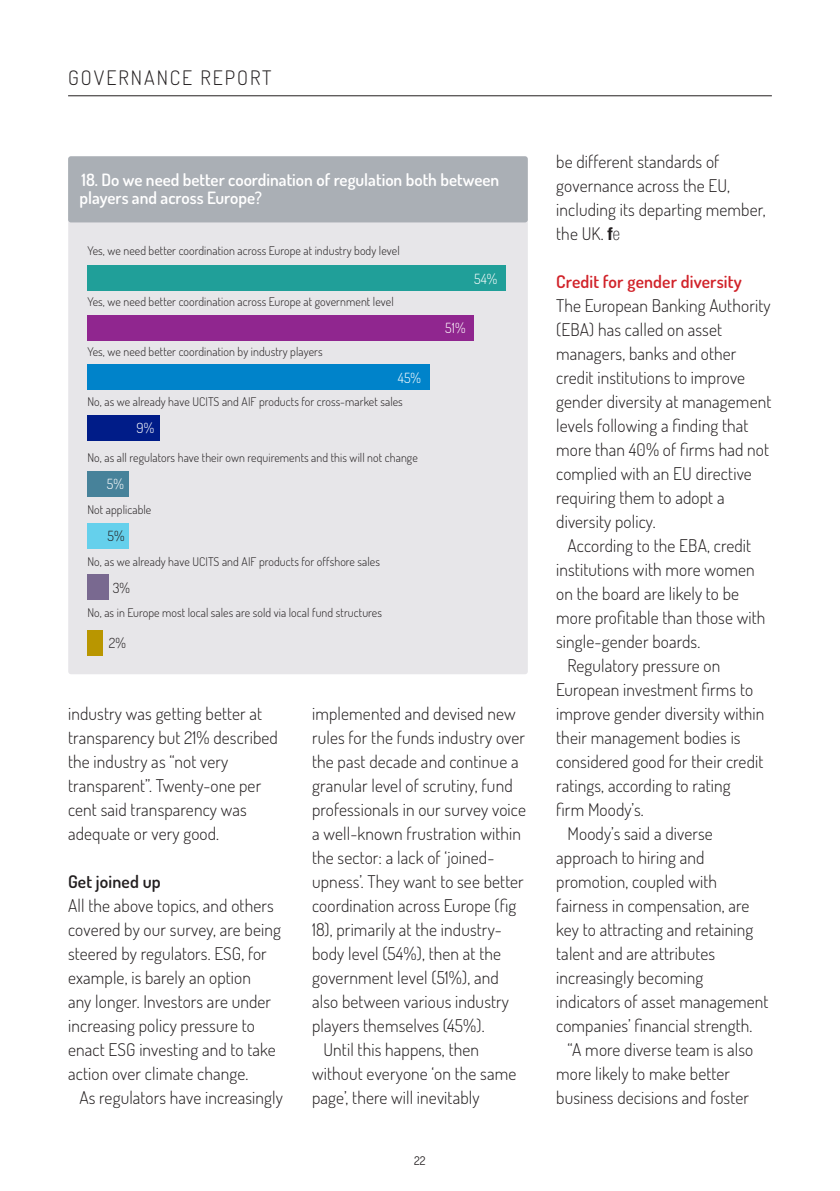
<style>
.page{position:relative;width:840px;height:1191px;background:#fff}
.page>*{position:absolute;margin:0;border:0;box-sizing:border-box;transform-origin:0 0}
.t1{font:300 20px "Dosis";letter-spacing:.1em;color:#231f20}
.t2{font:300 17.6px/24px "Dosis";letter-spacing:.01em;color:#231f20}
.t3{font:600 17.6px "Dosis";letter-spacing:.01em;color:#d1232a}
.t4{font:600 17.6px "Dosis";letter-spacing:.01em;color:#231f20}
.t5{font:600 17px/18px "Dosis";color:#fff}
.t6{font:300 14px "Dosis";color:#fff}
.t7{font:300 14px "Dosis";color:#231f20}
.t8{font:300 12px "Dosis";letter-spacing:.005em;color:#231f20}
.t9{font:12px "Dosis";color:#231f20}
.s1{font-family:"Helvetica Neue LT Std";font-weight:700;font-stretch:condensed}
.s2{font-family:"Helvetica Neue LT Std";font-weight:100;font-stretch:condensed}
</style>
<div class="page">
<hr style="left:68px;top:95px;width:703px;height:1px;background:#231f20">
<div style="left:68px;top:217px;width:459px;height:457px;background:#e7e6e9;border-radius:3px"></div>
<div style="left:87px;top:364px;width:342px;height:26px;background:#0083ca"></div>
<div style="left:87px;top:265px;width:419px;height:26px;background:#209f99"></div>
<div style="left:87px;top:315px;width:387px;height:25px;background:#90268f"></div>
<div style="left:87px;top:415px;width:73px;height:26px;background:#001c88"></div>
<div style="left:87px;top:471px;width:42px;height:25px;background:#47829a"></div>
<div style="left:87px;top:523px;width:42px;height:25px;background:#65d0ec"></div>
<div style="left:87px;top:575px;width:21px;height:25px;background:#796990"></div>
<div style="left:87px;top:630px;width:16px;height:25px;background:#b99600"></div>
<div style="left:68px;top:156px;width:459px;height:66px;background:#aaafb5;border-radius:3px"></div>
<p class="t1" style="left:68px;top:65px;width:205px">GOVERNANCE REPORT</p>
<p class="t5" style="left:79px;top:170px;width:421px">18. Do we need better coordination of regulation both between players and across Europe?</p>
<p class="t8" style="left:87px;top:243px;width:313px">Yes, we need better coordination across Europe at industry body level</p>
<p class="t8" style="left:87px;top:293px;width:307px">Yes, we need better coordination across Europe at government level</p>
<p class="t8" style="left:87px;top:343px;width:236px">Yes, we need better coordination by industry players</p>
<p class="t8" style="left:87px;top:394px;width:316px">No, as we already have UCITS and AIF products for cross-market sales</p>
<p class="t6" style="left:397px;top:368px;width:25px">45%</p>
<p class="t6" style="left:136px;top:419px;width:19px">9%</p>
<p class="t8" style="left:87px;top:449px;width:331px">No, as all regulators have their own requirements and this will not change</p>
<p class="t6" style="left:107px;top:475px;width:19px">5%</p>
<p class="t8" style="left:87px;top:501px;width:65px">Not applicable</p>
<p class="t7" style="left:107px;top:526px;width:19px">5%</p>
<p class="t8" style="left:87px;top:553px;width:294px">No, as we already have UCITS and AIF products for offshore sales</p>
<p class="t7" style="left:113px;top:579px;width:19px">3%</p>
<p class="t8" style="left:87px;top:604px;width:296px">No, as in Europe most local sales are sold via local fund structures</p>
<p class="t7" style="left:109px;top:634px;width:19px">2%</p>
<p class="t6" style="left:474px;top:269px;width:25px">54%</p>
<p class="t6" style="left:445px;top:318px;width:22px">51%</p>
<p class="t2" style="left:68px;top:701px;width:211px">industry was getting better at transparency but 21% described the industry as “not very transparent”. Twenty-one per cent said transparency was adequate or very good.</p>
<p class="t4" style="left:68px;top:870px;width:94px">Get joined up</p>
<p class="t2" style="left:68px;top:893px;width:214px">All the above topics, and others covered by our survey, are being steered by regulators. ESG, for example, is barely an option<br>any longer. Investors are under increasing policy pressure to enact ESG investing and to take action over climate change.</p>
<p class="t2" style="left:79px;top:1085px;width:205px">As regulators have increasingly</p>
<p class="t2" style="left:312px;top:701px;width:215px">implemented and devised new rules for the funds industry over the past decade and continue a granular level of scrutiny, fund professionals in our survey voice a well-known frustration within the sector: a lack of ‘joined&shy;upness’. They want to see better coordination across Europe (fig<br>18), primarily at the industry&shy;body level (54%), then at the government level (51%), and also between various industry players themselves (45%).</p>
<p class="t2" style="left:312px;top:1037px;width:205px;text-indent:11px">Until this happens, then without everyone ‘on the same page’, there will inevitably</p>
<p class="t9" style="left:414px;top:1152px;width:13px">22</p>
<p class="t2" style="left:556px;top:149px;width:211px">be different standards of governance across the EU, including its departing member, the UK. <span class="s1">f</span><span class="s2">e</span></p>
<p class="t3" style="left:556px;top:270px;width:187px">Credit for gender diversity</p>
<p class="t2" style="left:556px;top:293px;width:216px">The European Banking Authority (EBA) has called on asset managers, banks and other credit institutions to improve gender diversity at management levels following a finding that more than 40% of firms had not complied with an EU directive requiring them to adopt a diversity policy.</p>
<p class="t2" style="left:556px;top:533px;width:211px;text-indent:11px">According to the EBA, credit institutions with more women on the board are likely to be more profitable than those with single-gender boards.</p>
<p class="t2" style="left:556px;top:653px;width:209px;text-indent:11px">Regulatory pressure on<br>European investment firms to improve gender diversity within their management bodies is considered good for their credit ratings, according to rating<br>firm Moody’s.</p>
<p class="t2" style="left:556px;top:821px;width:214px;text-indent:11px">Moody’s said a diverse approach to hiring and promotion, coupled with fairness in compensation, are key to attracting and retaining talent and are attributes increasingly becoming indicators of asset management companies’ financial strength.</p>
<p class="t2" style="left:556px;top:1037px;width:198px;text-indent:11px">“A more diverse team is also more likely to make better business decisions and foster</p>
</div>
